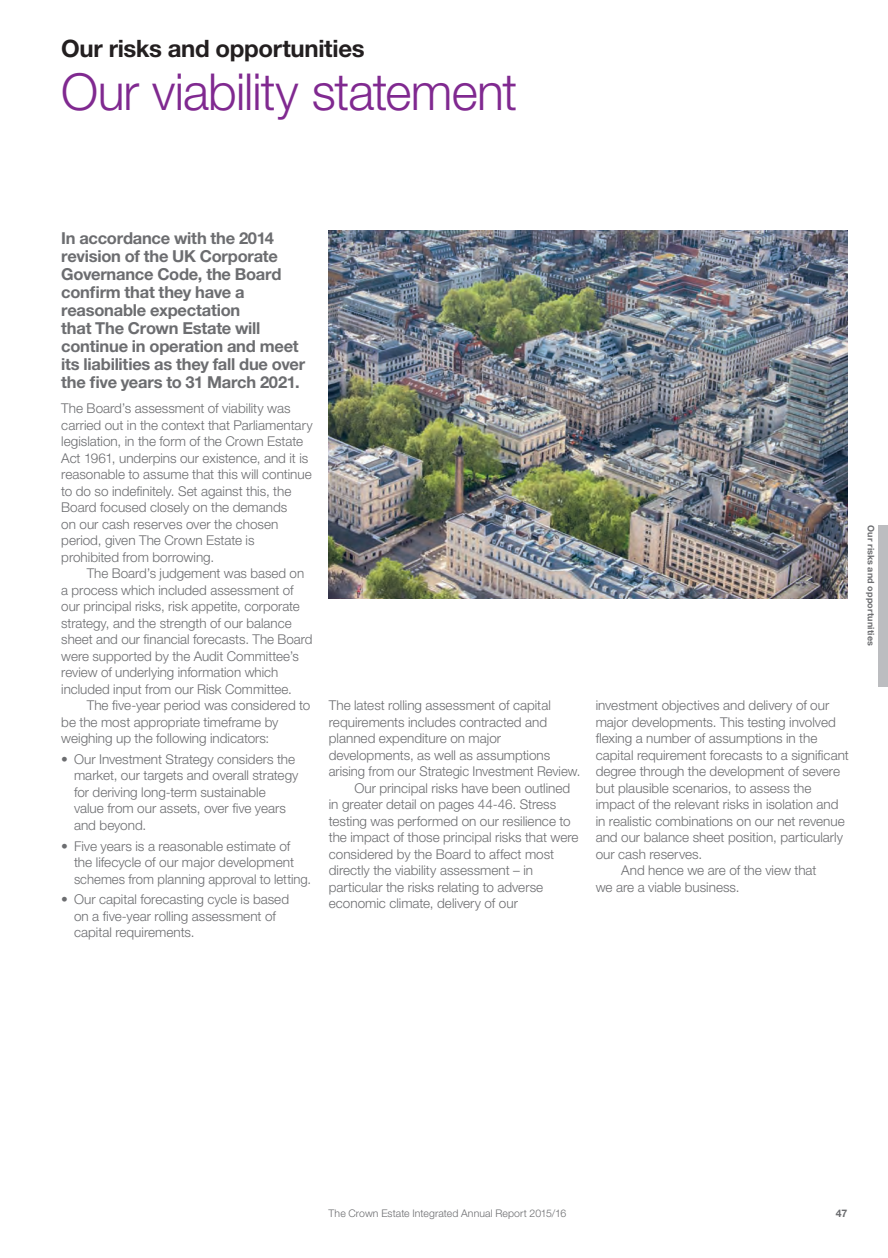
<style>
.page{position:relative;width:888px;height:1258px;background:#fff}
.page>*{position:absolute;margin:0;border:0;box-sizing:border-box;transform-origin:0 0}
.t1{font:300 51px "Helvetica Neue LT Pro";letter-spacing:-.02em;color:#802990}
.t2{font:700 24px "Helvetica Neue LT Pro";letter-spacing:-.015em;color:#231f20}
.t3{font:700 16.5px/18px "Helvetica Neue LT Pro";letter-spacing:-.015em;color:#6c6d70}
.t4{font:300 13.5px/16.5px "Helvetica Neue LT Pro";color:#6c6d70}
.t5{font:300 10.5px "Helvetica Neue LT Pro";letter-spacing:.005em;color:#6c6d70}
.t6{font:700 10.5px "Helvetica Neue LT Pro";color:#6c6d70}
.t7{font:700 9px "Helvetica Neue LT Pro";letter-spacing:.02em;color:#6c6d70}
</style>
<div class="page">
<img style="left:329px;top:231px;width:519px;height:368px">
<div style="left:878px;top:525px;width:10px;height:162px;background:#bcbdc0"></div>
<h2 class="t2" style="left:61px;top:33px;width:305px">Our risks and opportunities</h2>
<h1 class="t1" style="left:61px;top:60px;width:458px">Our viability statement</h1>
<p class="t3" style="left:61px;top:229px;width:245px">In accordance with the 2014 revision of the UK Corporate<br>Governance Code, the Board confirm that they have a reasonable expectation<br>that The Crown Estate will continue in operation and meet its liabilities as they fall due over the five years to 31 March 2021.</p>
<p class="t4" style="left:61px;top:400px;width:253px">The Board’s assessment of viability was carried out in the context that Parliamentary legislation, in the form of the Crown Estate Act 1961, underpins our existence, and it is reasonable to assume that this will continue to do so indefinitely. Set against this, the Board focused closely on the demands<br>on our cash reserves over the chosen period, given The Crown Estate is prohibited from borrowing.</p>
<p class="t4" style="left:61px;top:565px;width:253px;text-indent:26px">The Board’s judgement was based on a process which included assessment of our principal risks, risk appetite, corporate strategy, and the strength of our balance sheet and our financial forecasts. The Board were supported by the Audit Committee’s review of underlying information which included input from our Risk Committee.</p>
<p class="t4" style="left:61px;top:697px;width:251px;text-indent:26px">The five-year period was considered to be the most appropriate timeframe by weighing up the following indicators:</p>
<p class="t4" style="left:74px;top:750px;width:226px;text-indent:-13px">• Our Investment Strategy considers the market, our targets and overall strategy for deriving long-term sustainable value from our assets, over five years and beyond.</p>
<p class="t4" style="left:74px;top:837px;width:239px;text-indent:-13px">• Five years is a reasonable estimate of the lifecycle of our major development schemes from planning approval to letting.</p>
<p class="t4" style="left:74px;top:891px;width:217px;text-indent:-13px">• Our capital forecasting cycle is based on a five-year rolling assessment of capital requirements.</p>
<p class="t4" style="left:329px;top:697px;width:224px">The latest rolling assessment of capital</p>
<p class="t4" style="left:329px;top:713px;width:220px">requirements includes contracted and</p>
<p class="t4" style="left:329px;top:730px;width:174px">planned expenditure on major</p>
<p class="t4" style="left:329px;top:746px;width:223px">developments, as well as assumptions</p>
<p class="t4" style="left:329px;top:763px;width:253px">arising from our Strategic Investment Review.</p>
<p class="t4" style="left:354px;top:779px;width:217px">Our principal risks have been outlined</p>
<p class="t4" style="left:329px;top:796px;width:229px">in greater detail on pages 44-46. Stress</p>
<p class="t4" style="left:329px;top:812px;width:243px">testing was performed on our resilience to</p>
<p class="t4" style="left:329px;top:829px;width:251px">the impact of those principal risks that were</p>
<p class="t4" style="left:329px;top:845px;width:227px">considered by the Board to affect most</p>
<p class="t4" style="left:329px;top:862px;width:206px">directly the viability assessment – in</p>
<p class="t4" style="left:329px;top:878px;width:216px">particular the risks relating to adverse</p>
<p class="t4" style="left:329px;top:895px;width:191px">economic climate, delivery of our</p>
<p class="t4" style="left:596px;top:697px;width:235px">investment objectives and delivery of our</p>
<p class="t4" style="left:596px;top:713px;width:242px">major developments. This testing involved</p>
<p class="t4" style="left:596px;top:730px;width:223px">flexing a number of assumptions in the</p>
<p class="t4" style="left:596px;top:746px;width:255px">capital requirement forecasts to a significant</p>
<p class="t4" style="left:596px;top:763px;width:246px">degree through the development of severe</p>
<p class="t4" style="left:596px;top:779px;width:217px">but plausible scenarios, to assess the</p>
<p class="t4" style="left:596px;top:796px;width:244px">impact of the relevant risks in isolation and</p>
<p class="t4" style="left:596px;top:812px;width:250px">in realistic combinations on our net revenue</p>
<p class="t4" style="left:596px;top:829px;width:249px">and our balance sheet position, particularly</p>
<p class="t4" style="left:596px;top:845px;width:108px">our cash reserves.</p>
<p class="t4" style="left:621px;top:862px;width:197px">And hence we are of the view that</p>
<p class="t4" style="left:596px;top:878px;width:146px">we are a viable business.</p>
<p class="t7" style="left:876px;top:525px;width:122px;rotate:90deg">Our risks and opportunities</p>
<p class="t5" style="left:329px;top:1207px;width:239px">The Crown Estate Integrated Annual Report 2015/16</p>
<p class="t6" style="left:836px;top:1207px;width:13px">47</p>
</div>
